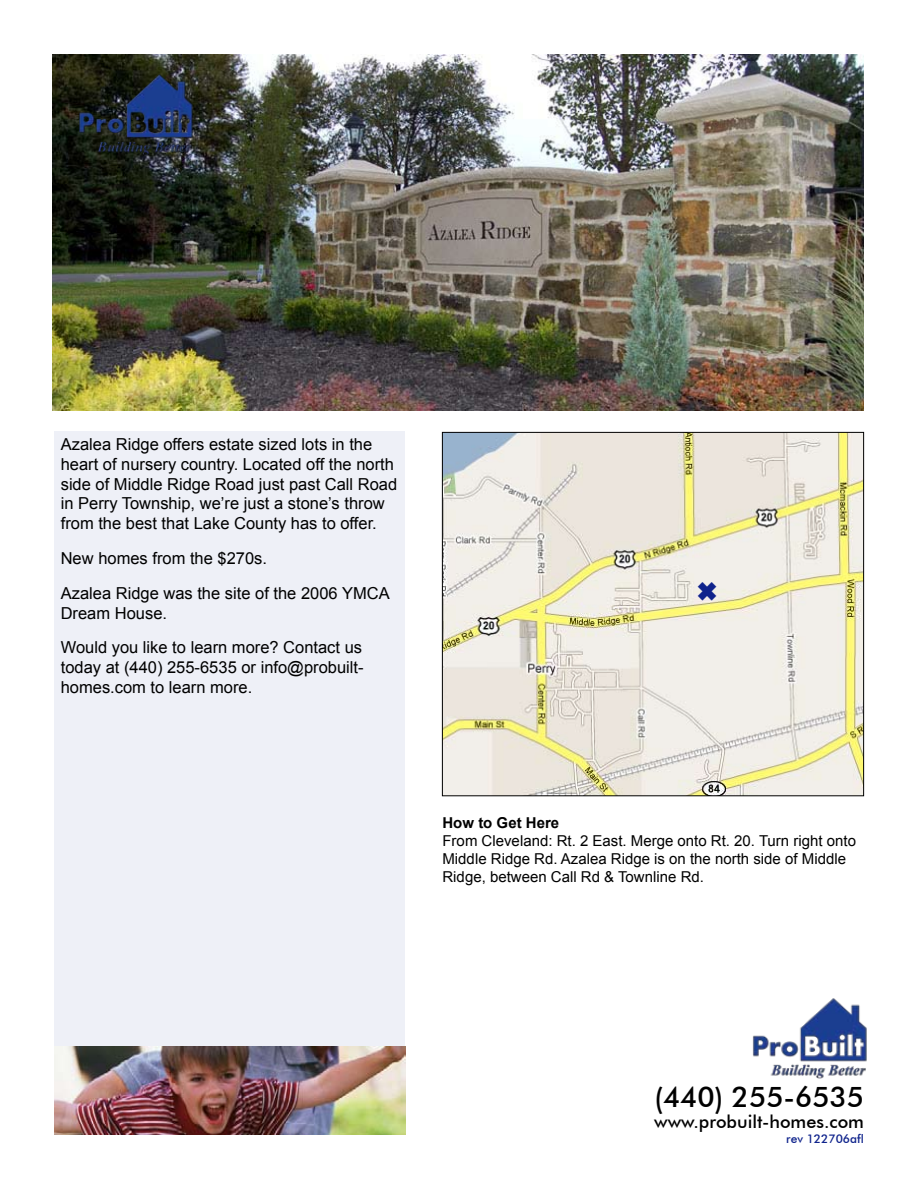
<style>
.page{position:relative;width:918px;height:1188px;background:#fff}
.page>*{position:absolute;margin:0;border:0;box-sizing:border-box;transform-origin:0 0}
.t1{font:500 28.5px "Futura BT";color:#000}
.t2{font:500 18px "Futura BT";color:#000}
.t3{font:16.5px/19.8px "Arial";color:#000}
.t4{font:15px/18px "Arial";color:#000}
.t5{font:700 15px "Arial";color:#000}
.t6{font:500 12px "Futura BT";color:#0f238c}
</style>
<div class="page">
<div style="left:54px;top:431px;width:351px;height:617px;background:#eef0f7"></div>
<img style="left:54px;top:1047px;width:351px;height:88px">
<img style="left:444px;top:434px;width:418px;height:360px">
<div style="left:442px;top:432px;width:422px;height:364px;border:1px solid #000"></div>
<img style="left:52px;top:54px;width:812px;height:356px">
<img style="left:752px;top:998px;width:115px;height:81px">
<img style="left:75px;top:73px;width:120px;height:83px">
<svg style="left:698px;top:581px;width:18px;height:19px"></svg>
<p class="t3" style="left:61px;top:434px;width:338px">Azalea Ridge offers estate sized lots in the heart of nursery country. Located off the north side of Middle Ridge Road just past Call Road in Perry Township, we’re just a stone’s throw from the best that Lake County has to offer.</p>
<p class="t3" style="left:61px;top:541px;width:330px;line-height:34.8px">New homes from the $270s.<br>Azalea Ridge was the site of the 2006 YMCA</p>
<p class="t3" style="left:61px;top:596px;width:303px;line-height:34.8px">Dream House.<br>Would you like to learn more? Contact us</p>
<p class="t3" style="left:61px;top:658px;width:304px">today at (440) 255-6535 or info@probuilt&shy;homes.com to learn more.</p>
<p class="t5" style="left:442px;top:813px;width:118px">How to Get Here</p>
<p class="t4" style="left:442px;top:832px;width:415px">From Cleveland: Rt. 2 East. Merge onto Rt. 20. Turn right onto<br>Middle Ridge Rd. Azalea Ridge is on the north side of Middle<br>Ridge, between Call Rd &amp; Townline Rd.</p>
<h1 class="t1" style="left:654px;top:1079px;width:211px">(440) 255-6535</h1>
<p class="t2" style="left:654px;top:1111px;width:211px">www.probuilt-homes.com</p>
<p class="t6" style="left:786px;top:1131px;width:79px">rev 122706afl</p>
</div>
